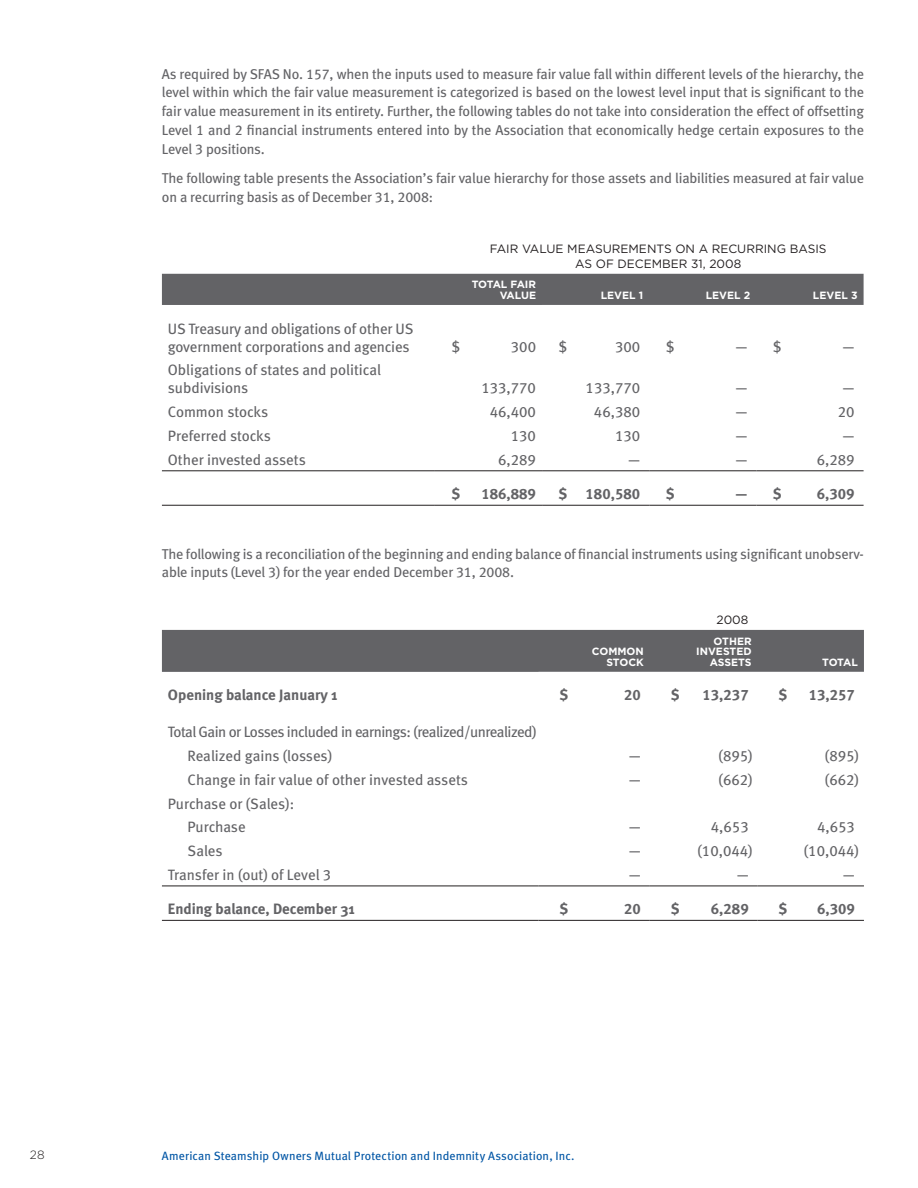
<style>
.page{position:relative;width:918px;height:1188px;background:#fff}
.page>*{position:absolute;margin:0;border:0;box-sizing:border-box;transform-origin:0 0}
.t1{font:15px/18px "Meta Book LF";letter-spacing:-.005em;color:#636366}
.t2{font:15px/23.9px "Meta Book LF";letter-spacing:-.035em;color:#636366}
.t3{font:15px "Meta Bold LF";color:#636366}
.t4{font:700 15px "Meta";color:#636366}
.t5{font:14.25px/18.8px "Meta Book LF";letter-spacing:-.01em;color:#636366}
.t6{font:12px "Meta";letter-spacing:.01em;color:#0155a5}
.t7{font:12px/15px "Gotham";color:#231f20;text-align:center}
.t8{font:300 12px "Gotham";color:#231f20}
.t9{font:700 10.5px/10.5px "Gotham";color:#fff;text-align:right}
</style>
<div class="page">
<svg style="left:162px;top:273px;width:702px;height:232px"></svg>
<div style="left:162px;top:274px;width:702px;height:31px;background:#636366"></div>
<svg style="left:542px;top:305px;width:322px;height:200px"></svg>
<hr style="left:162px;top:505px;width:273px;height:1px;background:#231f20">
<hr style="left:162px;top:470px;width:273px;height:1px;background:#231f20">
<hr style="left:435px;top:470px;width:107px;height:1px;background:#231f20">
<hr style="left:542px;top:470px;width:107px;height:1px;background:#231f20">
<hr style="left:649px;top:470px;width:107px;height:1px;background:#231f20">
<hr style="left:756px;top:470px;width:108px;height:1px;background:#231f20">
<hr style="left:435px;top:505px;width:107px;height:1px;background:#231f20">
<hr style="left:542px;top:505px;width:107px;height:1px;background:#231f20">
<hr style="left:649px;top:505px;width:107px;height:1px;background:#231f20">
<hr style="left:756px;top:505px;width:108px;height:1px;background:#231f20">
<svg style="left:162px;top:629px;width:702px;height:291px"></svg>
<div style="left:162px;top:630px;width:702px;height:42px;background:#636366"></div>
<svg style="left:539px;top:672px;width:325px;height:248px"></svg>
<hr style="left:162px;top:886px;width:377px;height:1px;background:#231f20">
<hr style="left:539px;top:886px;width:111px;height:1px;background:#231f20">
<hr style="left:650px;top:886px;width:108px;height:1px;background:#231f20">
<hr style="left:758px;top:886px;width:106px;height:1px;background:#231f20">
<hr style="left:162px;top:920px;width:377px;height:1px;background:#231f20">
<hr style="left:539px;top:920px;width:111px;height:1px;background:#231f20">
<hr style="left:650px;top:920px;width:108px;height:1px;background:#231f20">
<hr style="left:758px;top:920px;width:106px;height:1px;background:#231f20">
<p class="t5" style="left:162px;top:64px;width:704px;text-align:justify">As required by SFAS No. 157, when the inputs used to measure fair value fall within different levels of the hierarchy, the level within which the fair value measurement is categorized is based on the lowest level input that is significant to the fair value measurement in its entirety. Further, the following tables do not take into consideration the effect of offsetting Level 1 and 2 financial instruments entered into by the Association that economically hedge certain exposures to the Level 3 positions.</p>
<p class="t5" style="left:162px;top:169px;width:704px">The following table presents the Association’s fair value hierarchy for those assets and liabilities measured at fair value on a recurring basis as of December 31, 2008:</p>
<p class="t7" style="left:490px;top:241px;width:338px">FAIR VALUE MEASUREMENTS ON A RECURRING BASIS<br>AS OF DECEMBER 31, 2008</p>
<p class="t9" style="left:472px;top:279px;width:66px">TOTAL FAIR<br>VALUE</p>
<p class="t9" style="left:601px;top:290px;width:44px">LEVEL 1</p>
<p class="t9" style="left:706px;top:290px;width:46px">LEVEL 2</p>
<p class="t9" style="left:813px;top:290px;width:46px">LEVEL 3</p>
<p class="t1" style="left:168px;top:319px;width:247px">US Treasury and obligations of other US government corporations and agencies</p>
<p class="t1" style="left:451px;top:337px;width:10px">$</p>
<p class="t1" style="left:511px;top:337px;width:27px">300</p>
<p class="t1" style="left:559px;top:337px;width:10px">$</p>
<p class="t1" style="left:615px;top:337px;width:27px">300</p>
<p class="t1" style="left:666px;top:337px;width:10px">$</p>
<p class="t1" style="left:735px;top:337px;width:48px">— $</p>
<p class="t1" style="left:843px;top:337px;width:14px">—</p>
<p class="t1" style="left:168px;top:361px;width:215px">Obligations of states and political subdivisions</p>
<p class="t1" style="left:481px;top:379px;width:56px">133,770</p>
<p class="t1" style="left:586px;top:379px;width:56px">133,770</p>
<p class="t1" style="left:735px;top:379px;width:14px">—</p>
<p class="t1" style="left:843px;top:379px;width:14px">—</p>
<p class="t1" style="left:168px;top:403px;width:102px">Common stocks</p>
<p class="t1" style="left:490px;top:403px;width:48px">46,400</p>
<p class="t1" style="left:594px;top:403px;width:48px">46,380</p>
<p class="t1" style="left:735px;top:403px;width:14px">—</p>
<p class="t1" style="left:838px;top:403px;width:18px">20</p>
<p class="t1" style="left:168px;top:427px;width:105px">Preferred stocks</p>
<p class="t1" style="left:511px;top:427px;width:27px">130</p>
<p class="t1" style="left:615px;top:427px;width:27px">130</p>
<p class="t1" style="left:735px;top:427px;width:14px">—</p>
<p class="t1" style="left:843px;top:427px;width:14px">—</p>
<p class="t1" style="left:168px;top:450px;width:139px">Other invested assets</p>
<p class="t1" style="left:498px;top:450px;width:39px">6,289</p>
<p class="t1" style="left:628px;top:450px;width:14px">—</p>
<p class="t1" style="left:735px;top:450px;width:14px">—</p>
<p class="t1" style="left:817px;top:450px;width:39px">6,289</p>
<p class="t3" style="left:451px;top:485px;width:10px">$</p>
<p class="t3" style="left:481px;top:485px;width:56px">186,889</p>
<p class="t3" style="left:558px;top:485px;width:83px">$ 180,580</p>
<p class="t3" style="left:666px;top:485px;width:10px">$</p>
<p class="t3" style="left:735px;top:485px;width:48px">— $</p>
<p class="t3" style="left:817px;top:485px;width:39px">6,309</p>
<p class="t5" style="left:162px;top:544px;width:703px">The following is a reconciliation of the beginning and ending balance of financial instruments using significant unobserv&shy;able inputs (Level 3) for the year ended December 31, 2008.</p>
<p class="t7" style="left:716px;top:612px;width:33px">2008</p>
<p class="t9" style="left:592px;top:646px;width:53px">COMMON<br>STOCK</p>
<p class="t9" style="left:714px;top:636px;width:40px">OTHER</p>
<p class="t9" style="left:696px;top:646px;width:57px">I NVEST ED</p>
<p class="t9" style="left:710px;top:657px;width:6px">ASS</p>
<p class="t9" style="left:731px;top:657px;width:12px">ETS</p>
<p class="t9" style="left:822px;top:657px;width:37px">TOTAL</p>
<p class="t4" style="left:168px;top:686px;width:171px">Opening balance January 1</p>
<p class="t3" style="left:560px;top:686px;width:10px">$</p>
<p class="t3" style="left:624px;top:686px;width:18px">20</p>
<p class="t3" style="left:671px;top:686px;width:10px">$</p>
<p class="t3" style="left:702px;top:686px;width:48px">13,237</p>
<p class="t3" style="left:779px;top:686px;width:10px">$</p>
<p class="t3" style="left:809px;top:686px;width:48px">13,257</p>
<p class="t2" style="left:188px;top:720px;width:350px;text-indent:-20px">Total Gain or Losses included in earnings: (realized/unrealized)<br>Realized gains (losses)</p>
<p class="t1" style="left:629px;top:746px;width:14px">—</p>
<p class="t1" style="left:719px;top:746px;width:36px">(895)</p>
<p class="t1" style="left:825px;top:746px;width:36px">(895)</p>
<p class="t1" style="left:188px;top:770px;width:282px">Change in fair value of other invested assets</p>
<p class="t1" style="left:629px;top:770px;width:14px">—</p>
<p class="t1" style="left:719px;top:770px;width:36px">(662)</p>
<p class="t1" style="left:825px;top:770px;width:36px">(662)</p>
<p class="t1" style="left:188px;top:791px;width:108px;line-height:23.9px;text-indent:-20px">Purchase or (Sales):<br>Purchase</p>
<p class="t1" style="left:629px;top:818px;width:14px">—</p>
<p class="t1" style="left:711px;top:818px;width:39px">4,653</p>
<p class="t1" style="left:817px;top:818px;width:39px">4,653</p>
<p class="t1" style="left:188px;top:842px;width:36px">Sales</p>
<p class="t1" style="left:629px;top:842px;width:14px">—</p>
<p class="t1" style="left:698px;top:842px;width:57px">(10,044)</p>
<p class="t1" style="left:804px;top:842px;width:57px">(10,044)</p>
<p class="t1" style="left:168px;top:865px;width:165px">Transfer in (out) of Level 3</p>
<p class="t1" style="left:629px;top:865px;width:14px">—</p>
<p class="t1" style="left:737px;top:865px;width:14px">—</p>
<p class="t1" style="left:843px;top:865px;width:14px">—</p>
<p class="t4" style="left:168px;top:900px;width:188px">Ending balance, December 31</p>
<p class="t3" style="left:560px;top:900px;width:10px">$</p>
<p class="t3" style="left:624px;top:900px;width:18px">20</p>
<p class="t3" style="left:671px;top:900px;width:10px">$</p>
<p class="t3" style="left:711px;top:900px;width:39px">6,289</p>
<p class="t3" style="left:779px;top:900px;width:10px">$</p>
<p class="t3" style="left:817px;top:900px;width:39px">6,309</p>
<p class="t8" style="left:30px;top:1148px;width:16px">28</p>
<p class="t6" style="left:162px;top:1149px;width:414px">American Steamship Owners Mutual Protection and Indemnity Association, Inc.</p>
</div>
